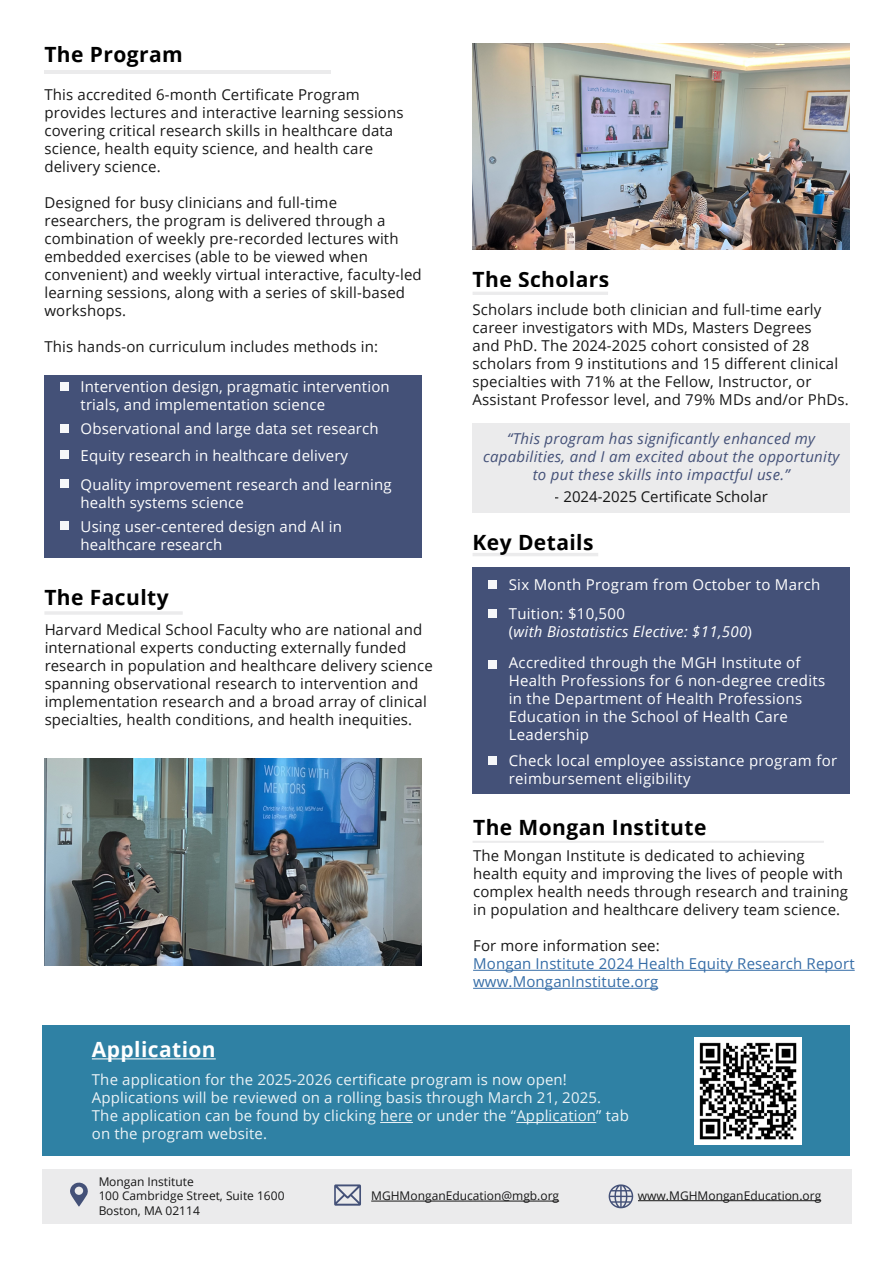
<style>
.page{position:relative;width:893px;height:1263px;background:#fff}
.page>*{position:absolute;margin:0;border:0;box-sizing:border-box;transform-origin:0 0}
.t1{font:700 21px "Open Sans";letter-spacing:.02em;color:#000}
.t2{font:700 21px "Open Sans";letter-spacing:.02em;color:#fff}
.t3{font:15px/18px "Open Sans";letter-spacing:.01em;color:#000}
.t4{font:15px/18px "Open Sans";letter-spacing:.01em;color:#fff}
.t5{font:italic 15px/18px "Open Sans";letter-spacing:.02em;color:#445178;text-align:center}
.t6{font:15px/18px "Open Sans";letter-spacing:.01em;color:#215e9e}
.t7{font:12px/14.4px "Open Sans";color:#000}
.s1{font-style:italic}
</style>
<div class="page">
<img style="left:44px;top:758px;width:378px;height:207px">
<img style="left:473px;top:43px;width:377px;height:207px">
<hr style="left:44px;top:70px;width:287px;height:4px;background:#ebebec">
<div style="left:43px;top:1169px;width:808px;height:55px;background:#ebebec"></div>
<svg style="left:70px;top:1182px;width:18px;height:24px"></svg>
<hr style="left:638px;top:1200px;width:183px;height:1px;background:#000">
<svg style="left:609px;top:1184px;width:24px;height:24px"></svg>
<hr style="left:371px;top:1201px;width:188px;height:1px;background:#000">
<svg style="left:334px;top:1184px;width:27px;height:22px"></svg>
<div style="left:43px;top:1026px;width:807px;height:130px;background:#2f81a4"></div>
<hr style="left:473px;top:292px;width:135px;height:3px;background:#ebebec">
<div style="left:473px;top:423px;width:377px;height:90px;background:#ebebec"></div>
<hr style="left:473px;top:553px;width:125px;height:3px;background:#ebebec">
<div style="left:473px;top:567px;width:377px;height:227px;background:#445178"></div>
<div style="left:489px;top:580px;width:8px;height:8px;background:#f6f7f9"></div>
<div style="left:489px;top:609px;width:8px;height:9px;background:#f6f7f9"></div>
<div style="left:489px;top:660px;width:8px;height:8px;background:#f6f7f9"></div>
<hr style="left:92px;top:1058px;width:124px;height:1px;background:#fff">
<hr style="left:380px;top:1122px;width:33px;height:1px;background:#fff">
<hr style="left:516px;top:1122px;width:80px;height:1px;background:#fff">
<img style="left:695px;top:1038px;width:106px;height:106px">
<hr style="left:44px;top:611px;width:139px;height:4px;background:#ebebec">
<hr style="left:473px;top:970px;width:382px;height:1px;background:#215e9e">
<hr style="left:473px;top:988px;width:185px;height:1px;background:#215e9e">
<hr style="left:473px;top:841px;width:351px;height:2px;background:#ebebec">
<div style="left:44px;top:376px;width:378px;height:182px;background:#445178"></div>
<div style="left:61px;top:424px;width:8px;height:8px;background:#f6f7f9"></div>
<div style="left:61px;top:479px;width:8px;height:8px;background:#f6f7f9"></div>
<div style="left:61px;top:451px;width:8px;height:8px;background:#f6f7f9"></div>
<div style="left:61px;top:382px;width:8px;height:8px;background:#f6f7f9"></div>
<div style="left:61px;top:522px;width:8px;height:8px;background:#f6f7f9"></div>
<div style="left:489px;top:756px;width:8px;height:9px;background:#f6f7f9"></div>
<h1 class="t1" style="left:44px;top:40px;width:140px">The Program</h1>
<p class="t3" style="left:44px;top:86px;width:361px">This accredited 6-month Certificate Program provides lectures and interactive learning sessions covering critical research skills in healthcare data science, health equity science, and health care delivery science.</p>
<p class="t3" style="left:44px;top:194px;width:379px">Designed for busy clinicians and full-time researchers, the program is delivered through a combination of weekly pre-recorded lectures with embedded exercises (able to be viewed when convenient) and weekly virtual interactive, faculty-led learning sessions, along with a series of skill-based workshops.</p>
<p class="t3" style="left:44px;top:338px;width:335px">This hands-on curriculum includes methods in:</p>
<p class="t4" style="left:81px;top:377px;width:311px">Intervention design, pragmatic intervention trials, and implementation science</p>
<p class="t4" style="left:81px;top:414px;width:312px;line-height:27.8px">Observational and large data set research<br>Equity research in healthcare delivery<br>Quality improvement research and learning</p>
<p class="t4" style="left:81px;top:490px;width:263px;line-height:24px">health systems science<br>Using user-centered design and AI in</p>
<p class="t4" style="left:81px;top:535px;width:143px">healthcare research</p>
<h1 class="t1" style="left:44px;top:583px;width:126px">The Faculty</h1>
<p class="t3" style="left:44px;top:620px;width:390px">Harvard Medical School Faculty who are national and international experts conducting externally funded research in population and healthcare delivery science spanning observational research to intervention and implementation research and a broad array of clinical specialties, health conditions, and health inequities.</p>
<h1 class="t1" style="left:473px;top:264px;width:138px">The Scholars</h1>
<p class="t3" style="left:473px;top:300px;width:378px">Scholars include both clinician and full-time early career investigators with MDs, Masters Degrees<br>and PhD. The 2024-2025 cohort consisted of 28 scholars from 9 institutions and 15 different clinical specialties with 71% at the Fellow, Instructor, or Assistant Professor level, and 79% MDs and/or PhDs.</p>
<p class="t5" style="left:483px;top:429px;width:358px">“This program has significantly enhanced my capabilities, and I am excited about the opportunity to put these skills into impactful use.”</p>
<p class="t3" style="left:555px;top:487px;width:215px">- 2024-2025 Certificate Scholar</p>
<h1 class="t1" style="left:473px;top:527px;width:122px">Key Details</h1>
<p class="t4" style="left:509px;top:569px;width:313px;line-height:29.1px">Six Month Program from October to March<br>Tuition: $10,500</p>
<p class="t4" style="left:509px;top:616px;width:293px;line-height:31.2px">(<span class="s1">with Biostatistics Elective: $11,500</span>)<br>Accredited through the MGH Institute of</p>
<p class="t4" style="left:509px;top:671px;width:318px">Health Professions for 6 non-degree credits in the Department of Health Professions Education in the School of Health Care Leadership</p>
<p class="t4" style="left:509px;top:751px;width:330px">Check local employee assistance program for reimbursement eligibility</p>
<h1 class="t1" style="left:473px;top:813px;width:235px">The Mongan Institute</h1>
<p class="t3" style="left:473px;top:846px;width:376px">The Mongan Institute is dedicated to achieving health equity and improving the lives of people with complex health needs through research and training in population and healthcare delivery team science.</p>
<p class="t3" style="left:473px;top:936px;width:188px">For more information see:</p>
<p class="t6" style="left:473px;top:954px;width:383px">Mongan Institute 2024 Health Equity Research Report www.MonganInstitute.org</p>
<h1 class="t2" style="left:92px;top:1035px;width:125px">Application</h1>
<p class="t4" style="left:92px;top:1070px;width:538px">The application for the 2025-2026 certificate program is now open!<br>Applications will be reviewed on a rolling basis through March 21, 2025.<br>The application can be found by clicking here or under the “Application” tab on the program website.</p>
<p class="t7" style="left:98px;top:1174px;width:188px">Mongan Institute<br>100 Cambridge Street, Suite 1600<br>Boston, MA 02114</p>
<p class="t7" style="left:371px;top:1188px;width:189px">MGHMonganEducation@mgb.org</p>
<p class="t7" style="left:638px;top:1188px;width:185px">www.MGHMonganEducation.org</p>
</div>
